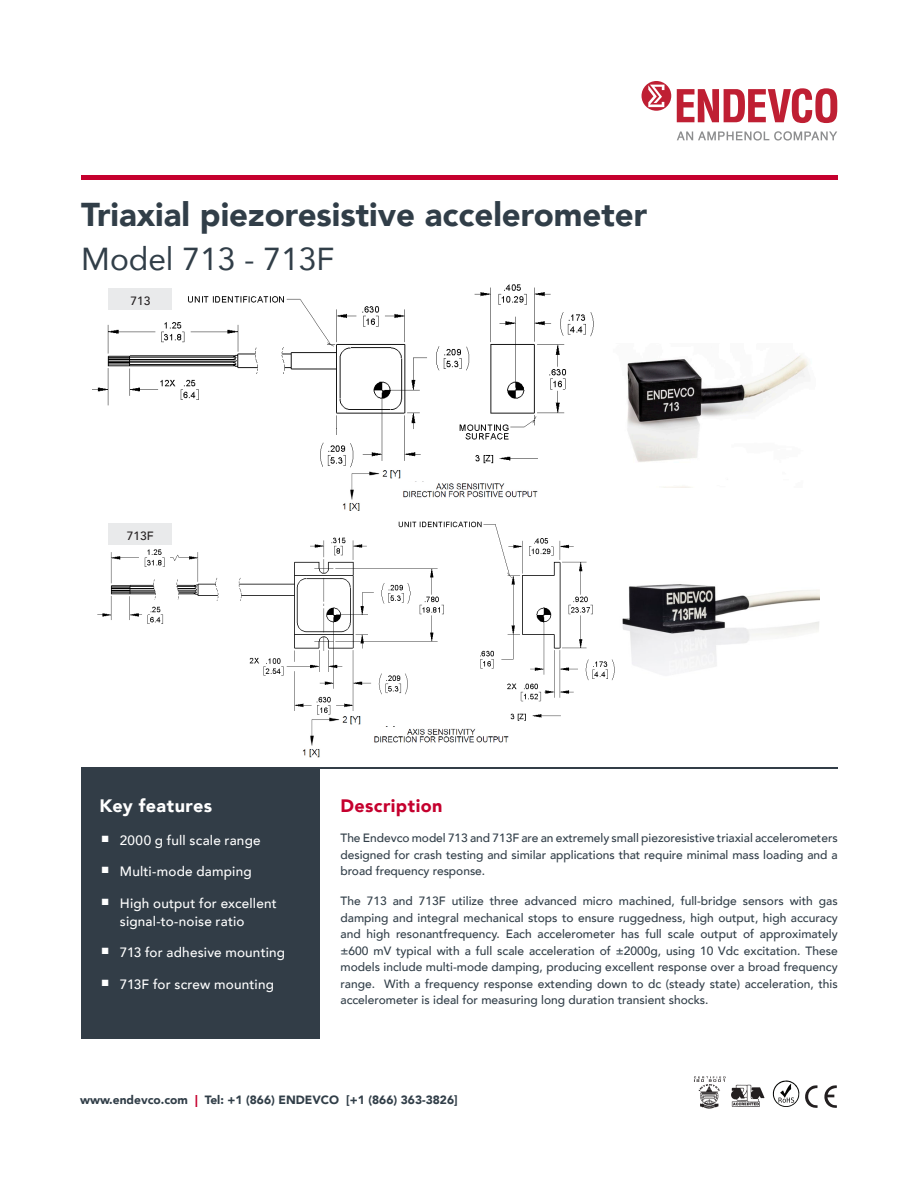
<style>
.page{position:relative;width:918px;height:1188px;background:#fff}
.page>*{position:absolute;margin:0;border:0;box-sizing:border-box;transform-origin:0 0}
.DS_Title{font:900 33px "Avenir";color:#313e48}
.DS_Model{font:31.8px "Avenir";color:#313e48}
.subheader{font:900 18px "Avenir";letter-spacing:.02em;color:#fff}
.Body_copy{font:900 18px "Avenir";letter-spacing:.025em;color:#c5002e}
.t1{font:500 13.5px/18px "Avenir";letter-spacing:.015em;color:#fff}
.Body_copy-2{font:500 12px/16.5px "Avenir";color:#313e48;text-align:justify}
.Body_copy-3{font:900 12px "Avenir";color:#313e48}
.t2{font:500 12px "Avenir";color:#231f20}
.s1{color:#c5002e}
</style>
<div class="page">
<hr style="left:81px;top:767px;width:756px;height:2px;background:#323d47">
<div style="left:81px;top:767px;width:239px;height:272px;background:#323d47"></div>
<svg style="left:677px;top:131px;width:160px;height:10px"></svg>
<svg style="left:642px;top:81px;width:29px;height:30px"></svg>
<svg style="left:677px;top:88px;width:160px;height:35px"></svg>
<hr style="left:81px;top:176px;width:756px;height:4px;background:#c5002e">
<svg style="left:824px;top:1085px;width:13px;height:23px"></svg>
<svg style="left:773px;top:1081px;width:45px;height:27px"></svg>
<img style="left:694px;top:1076px;width:32px;height:33px">
<img style="left:731px;top:1084px;width:34px;height:23px">
<img style="left:627px;top:355px;width:182px;height:133px">
<img style="left:622px;top:584px;width:198px;height:89px">
<img style="left:93px;top:284px;width:501px;height:183px">
<img style="left:97px;top:521px;width:518px;height:200px">
<div style="left:108px;top:289px;width:64px;height:21px;background:#e9eaeb"></div>
<div style="left:108px;top:523px;width:64px;height:21px;background:#e9eaeb"></div>
<img style="left:342px;top:467px;width:59px;height:44px">
<img style="left:395px;top:482px;width:143px;height:25px">
<img style="left:287px;top:713px;width:81px;height:44px">
<img style="left:366px;top:727px;width:143px;height:25px">
<p class="DS_Title" style="left:81px;top:187px;width:567px">Triaxial piezoresistive accelerometer</p>
<p class="DS_Model" style="left:81px;top:233px;width:254px">Model 713 - 713F</p>
<p class="t2" style="left:130px;top:291px;width:22px">713</p>
<p class="t2" style="left:127px;top:525px;width:28px">713F</p>
<p class="subheader" style="left:100px;top:790px;width:114px">Key features</p>
<p class="t1" style="left:102px;top:830px;width:160px">■ 2000 g full scale range</p>
<p class="t1" style="left:102px;top:862px;width:151px">■ Multi-mode damping</p>
<p class="t1" style="left:120px;top:893px;width:158px;text-indent:-18px">■ High output for excellent signal-to-noise ratio</p>
<p class="t1" style="left:102px;top:943px;width:185px">■ 713 for adhesive mounting</p>
<p class="t1" style="left:102px;top:974px;width:174px">■ 713F for screw mounting</p>
<p class="Body_copy" style="left:340px;top:791px;width:104px">Description</p>
<p class="Body_copy-2" style="left:340px;top:829px;width:499px">The Endevco model 713 and 713F are an extremely small piezoresistive triaxial accelerometers designed for crash testing and similar applications that require minimal mass loading and a broad frequency response.</p>
<p class="Body_copy-2" style="left:340px;top:892px;width:499px">The 713 and 713F utilize three advanced micro machined, full-bridge sensors with gas damping and integral mechanical stops to ensure ruggedness, high output, high accuracy and high resonantfrequency. Each accelerometer has full scale output of approximately ±600 mV typical with a full scale acceleration of ±2000g, using 10 Vdc excitation. These models include multi-mode damping, producing excellent response over a broad frequency range. With a frequency response extending down to dc (steady state) acceleration, this accelerometer is ideal for measuring long duration transient shocks.</p>
<p class="Body_copy-3" style="left:80px;top:1090px;width:379px">www.endevco.com <span class="s1">|</span> Tel: +1 (866) ENDEVCO [+1 (866) 363-3826]</p>
</div>
